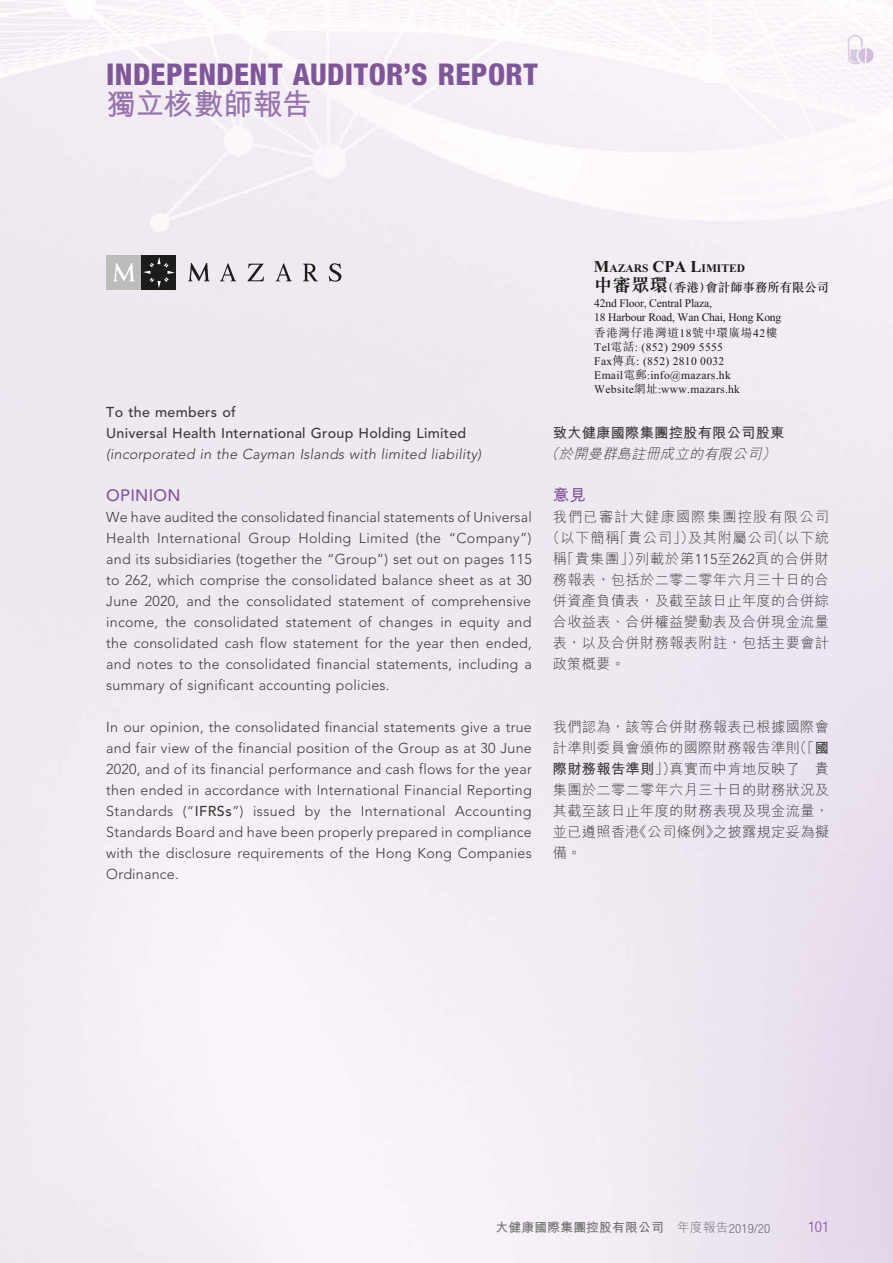
<style>
.page{position:relative;width:893px;height:1263px;background:#fff}
.page>*{position:absolute;margin:0;border:0;box-sizing:border-box;transform-origin:0 0}
.t1{font:800 condensed 30px "Helvetica Neue LT Std";letter-spacing:.015em;color:#7e5699}
.t2{font:700 30px "M Hei HK";letter-spacing:-.02em;color:#9775ac}
.t3{font:500 16.5px "Avenir LT Std";letter-spacing:.015em;color:#7e5699}
.t4{font:700 16.5px "M Hei HK";color:#7e5699}
.t5{font:300 condensed 15px "Helvetica Neue LT Std";color:#7e5699}
.t6{font:300 14.25px/21px "Avenir LT Std";letter-spacing:.015em;color:#3c3c3b;text-align:justify}
.t7{font:300 14.25px/21px "M Hei HK";letter-spacing:.02em;color:#3c3c3b;text-align:justify}
.t8{font:500 14.25px/21px "Avenir LT Std";letter-spacing:.015em;color:#3c3c3b}
.t9{font:italic 300 14.25px "Avenir LT Std";letter-spacing:.015em;color:#3c3c3b}
.t10{font:300 14.25px "M Hei HK";letter-spacing:.05em;color:#3c3c3b}
.t11{font:300 14.25px "M Hei HK";letter-spacing:.08em;color:#3c3c3b}
.t12{font:700 14.25px "M Hei HK";letter-spacing:.015em;color:#3c3c3b}
.t13{font:italic 300 14.25px "M Hei HK";color:#3c3c3b}
.t14{font:700 12.75px "M Hei HK";letter-spacing:.015em;color:#6f6f6f}
.t15{font:12.3px "M Sung HK Medium E Ten B5 H";color:#1c1c1b}
.t16{font:11.55px/14px "Times New Roman";letter-spacing:.025em;color:#1c1c1b}
.t17{font:11.55px/14px "Times New Roman";letter-spacing:-.015em;color:#1c1c1b}
.t18{font:11.55px "M Sung HK Light E Ten B5 H";letter-spacing:.05em;color:#1c1c1b}
.t19{font:700 11.55px "Times New Roman";color:#1c1c1b}
.s1{font-weight:500}
.s2{font-size:16.5px}
.s3{font-family:"M Sung HK Bold E Ten B5 H";font-size:18.6px}
.s4{font-family:"Times New Roman"}
.s5{font-family:"M Sung HK Light E Ten B5 H"}
.s6{font-family:"Avenir LT Std"}
.s7{font-weight:700}
.s8{font-weight:300}
.s9{font-family:"Helvetica Neue LT Std";font-weight:300;font-stretch:condensed}
</style>
<div class="page">
<div style="left:106px;top:255px;width:35px;height:35px;background:#bcbcbb"></div>
<div style="left:141px;top:255px;width:35px;height:35px;background:#1c1c1b"></div>
<svg style="left:188px;top:263px;width:153px;height:19px"></svg>
<svg style="left:113px;top:263px;width:22px;height:18px"></svg>
<svg style="left:143px;top:257px;width:32px;height:31px"></svg>
<h1 class="t1" style="left:106px;top:56px;width:433px">INDEPENDENT AUDITOR’S REPORT</h1>
<h1 class="t2" style="left:106px;top:82px;width:207px">獨立核數師報告</h1>
<p class="t8" style="left:106px;top:402px;width:361px">To the members of<br>Universal Health International Group Holding Limited</p>
<p class="t9" style="left:106px;top:446px;width:376px">(incorporated in the Cayman Islands with limited liability)</p>
<p class="t3" style="left:106px;top:486px;width:76px">OPINION</p>
<p class="t6" style="left:106px;top:507px;width:427px">We have audited the consolidated financial statements of Universal Health International Group Holding Limited (the “Company”) and its subsidiaries (together the “Group”) set out on pages 115 to 262, which comprise the consolidated balance sheet as at 30<br>June 2020, and the consolidated statement of comprehensive income, the consolidated statement of changes in equity and the consolidated cash flow statement for the year then ended, and notes to the consolidated financial statements, including a summary of significant accounting policies.</p>
<p class="t6" style="left:106px;top:717px;width:427px">In our opinion, the consolidated financial statements give a true and fair view of the financial position of the Group as at 30 June 2020, and of its financial performance and cash flows for the year then ended in accordance with International Financial Reporting Standards (“<span class="s1">IFRSs</span>”) issued by the International Accounting Standards Board and have been properly prepared in compliance with the disclosure requirements of the Hong Kong Companies Ordinance.</p>
<p class="t19" style="left:594px;top:260px;width:153px"><span class="s2">M</span>AZARS <span class="s2">CPA L</span>IMITED</p>
<p class="t15" style="left:594px;top:279px;width:237px"><span class="s3">中審眾環</span>（香港）會計師事務所有限公司</p>
<p class="t17" style="left:594px;top:296px;width:189px">42nd Floor, Central Plaza,<br>18 Harbour Road, Wan Chai, Hong Kong</p>
<p class="t18" style="left:594px;top:325px;width:185px">香港灣仔港灣道<span class="s4">18</span>號中環廣場<span class="s4">42</span>樓</p>
<p class="t16" style="left:594px;top:340px;width:147px">Tel<span class="s5">電話</span>: (852) 2909 5555<br>Fax<span class="s5">傳真</span>: (852) 2810 0032<br>Email<span class="s5">電郵:</span>info@mazars.hk<br>Website<span class="s5">網址:</span>www.mazars.hk</p>
<p class="t12" style="left:553px;top:423px;width:233px">致大健康國際集團控股有限公司股東</p>
<p class="t13" style="left:544px;top:444px;width:237px">（於開曼群島註冊成立的有限公司）</p>
<p class="t4" style="left:553px;top:483px;width:35px">意見</p>
<p class="t11" style="left:553px;top:507px;width:278px">我們已審計大健康國際集團控股有限公司</p>
<p class="t10" style="left:546px;top:528px;width:285px">（以下簡稱「貴公司」）及其附屬公司（以下統</p>
<p class="t10" style="left:553px;top:549px;width:278px">稱「貴集團」）列載於第<span class="s6">115</span>至<span class="s6">262</span>頁的合併財</p>
<p class="t7" style="left:553px;top:569px;width:278px">務報表，包括於二零二零年六月三十日的合</p>
<p class="t7" style="left:553px;top:590px;width:278px">併資產負債表，及截至該日止年度的合併綜</p>
<p class="t7" style="left:553px;top:611px;width:278px">合收益表、合併權益變動表及合併現金流量</p>
<p class="t7" style="left:553px;top:632px;width:278px">表，以及合併財務報表附註，包括主要會計</p>
<p class="t7" style="left:553px;top:653px;width:74px">政策概要。</p>
<p class="t7" style="left:553px;top:716px;width:278px">我們認為，該等合併財務報表已根據國際會計準則委員會頒佈的國際財務報告準則（「<span class="s7">國際財務報告準則</span>」）真實而中肯地反映了　貴集團於二零二零年六月三十日的財務狀況及其截至該日止年度的財務表現及現金流量，並已遵照香港《公司條例》之披露規定妥為擬備。</p>
<p class="t14" style="left:496px;top:1218px;width:276px">大健康國際集團控股有限公司 <span class="s8">年度報告</span><span class="s9">2019/20</span></p>
<p class="t5" style="left:808px;top:1218px;width:22px">101</p>
</div>
